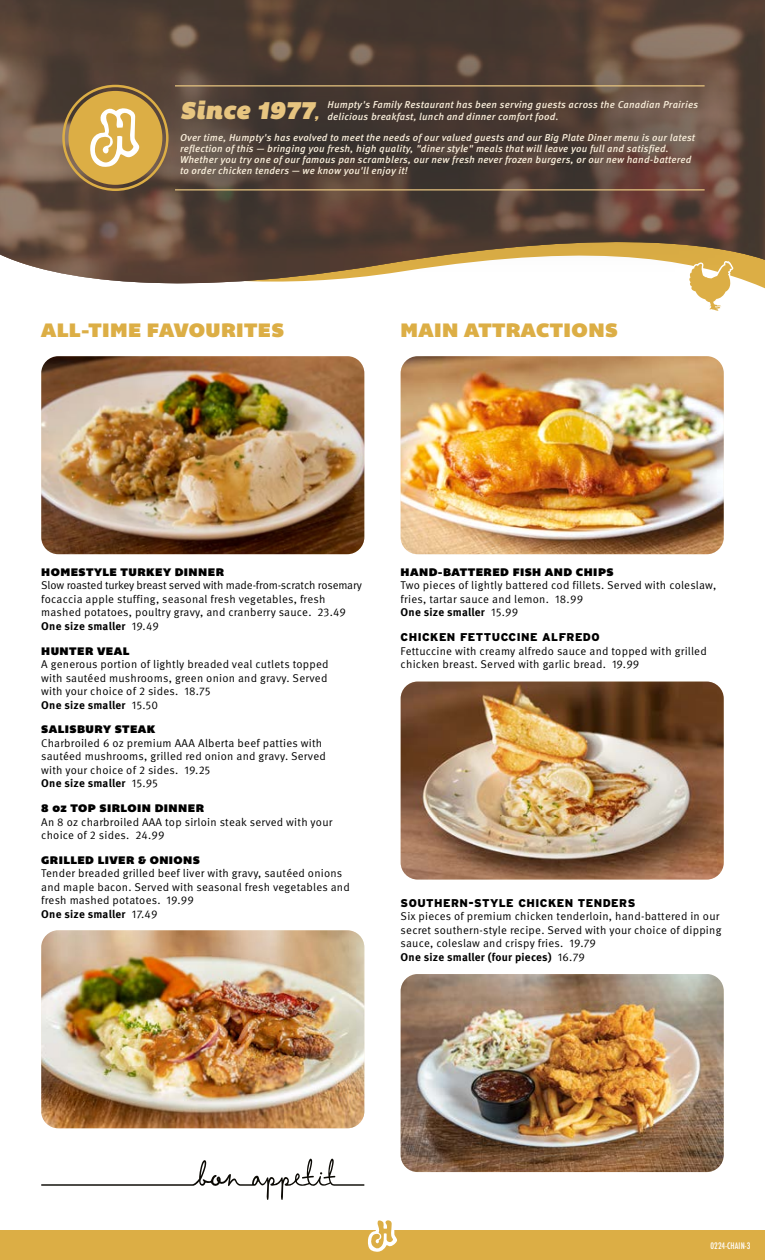
<style>
.page{position:relative;width:765px;height:1260px;background:#fff}
.page>*{position:absolute;margin:0;border:0;box-sizing:border-box;transform-origin:0 0}
.t1{font:italic 24.88px "Bemio";letter-spacing:.02em;color:#e7c580}
.t2{font:20px "Bemio";letter-spacing:.02em;color:#dcae45}
.t3{font:11.25px/13.5px "Meta Pro Norm";letter-spacing:.02em;color:#000}
.t4{font:700 11.25px "Meta Pro";letter-spacing:.015em;color:#000}
.t5{font:11.25px "Bemio";letter-spacing:.04em;color:#000}
.t6{font:900 11.25px "Interstate";letter-spacing:.04em;color:#000}
.t7{font:italic 500 10px/11.2px "Meta Pro";letter-spacing:.02em;color:#f9eeda}
.t8{font:500 condensed 8.75px "Futura";letter-spacing:.02em;color:#fff}
.s1{font-size:13.75px}
.s2{font-family:"Meta Pro Norm";font-weight:400}
</style>
<div class="page">
<svg style="left:0;top:0;width:765px;height:285px"></svg>
<div style="left:0;top:1230px;width:765px;height:30px;background:#dcae45"></div>
<img style="left:401px;top:356px;width:323px;height:198px">
<img style="left:401px;top:682px;width:323px;height:198px">
<img style="left:401px;top:974px;width:323px;height:198px">
<svg style="left:688px;top:275px;width:46px;height:36px"></svg>
<svg style="left:368px;top:1220px;width:29px;height:32px"></svg>
<svg style="left:41px;top:1159px;width:323px;height:41px"></svg>
<img style="left:41px;top:356px;width:323px;height:198px">
<img style="left:41px;top:930px;width:323px;height:198px">
<div style="left:103px;top:6px;width:662px;height:269px;background:#2e2e2e;opacity:.75"></div>
<hr style="left:175px;top:85px;width:530px;height:1px;background:#e7c580">
<hr style="left:175px;top:189px;width:530px;height:1px;background:#e7c580">
<div style="left:68px;top:91px;width:94px;height:94px;background:#dcae45;border-radius:50%"></div>
<svg style="left:90px;top:108px;width:49px;height:59px"></svg>
<div style="left:62px;top:85px;width:107px;height:106px;border:2px solid #dcae45;border-radius:50%"></div>
<h1 class="t1" style="left:180px;top:91px;width:140px">Since 1977<span class="s1">,</span></h1>
<p class="t7" style="left:327px;top:99px;width:372px">Humpty's Family Restaurant has been serving guests across the Canadian Prairies delicious breakfast, lunch and dinner comfort food.</p>
<p class="t7" style="left:180px;top:131px;width:517px">Over time, Humpty's has evolved to meet the needs of our valued guests and our Big Plate Diner menu is our latest reflection of this — bringing you fresh, high quality, "diner style" meals that will leave you full and satisfied.<br>Whether you try one of our famous pan scramblers, our new fresh never frozen burgers, or our new hand-battered to order chicken tenders — we know you'll enjoy it!</p>
<h2 class="t2" style="left:41px;top:314px;width:244px">ALL-TIME FAVOURITES</h2>
<h2 class="t2" style="left:401px;top:314px;width:219px">MAIN ATTRACTIONS</h2>
<p class="t5" style="left:41px;top:563px;width:184px">HOMESTYLE TURKEY DINNER</p>
<p class="t3" style="left:41px;top:578px;width:322px">Slow roasted turkey breast served with made-from-scratch rosemary focaccia apple stuffing, seasonal fresh vegetables, fresh mashed potatoes, poultry gravy, and cranberry sauce. 23.49</p>
<p class="t4" style="left:41px;top:617px;width:119px">One size smaller <span class="s2">19.49</span></p>
<p class="t5" style="left:41px;top:642px;width:90px">HUNTER VEAL</p>
<p class="t3" style="left:41px;top:657px;width:289px;text-align:justify">A generous portion of lightly breaded veal cutlets topped with sautéed mushrooms, green onion and gravy. Served with your choice of 2 sides. 18.75</p>
<p class="t4" style="left:41px;top:696px;width:118px">One size smaller <span class="s2">15.50</span></p>
<p class="t5" style="left:41px;top:721px;width:116px">SALISBURY STEAK</p>
<p class="t3" style="left:41px;top:735px;width:286px">Charbroiled 6 oz premium AAA Alberta beef patties with sautéed mushrooms, grilled red onion and gravy. Served with your choice of 2 sides. 19.25</p>
<p class="t4" style="left:41px;top:775px;width:118px">One size smaller <span class="s2">15.95</span></p>
<p class="t5" style="left:41px;top:799px;width:164px">8 oz TOP SIRLOIN DINNER</p>
<p class="t3" style="left:41px;top:814px;width:293px">An 8 oz charbroiled AAA top sirloin steak served with your choice of 2 sides. 24.99</p>
<p class="t5" style="left:41px;top:851px;width:160px">GRILLED LIVER &amp; ONIONS</p>
<p class="t3" style="left:41px;top:866px;width:310px">Tender breaded grilled beef liver with gravy, sautéed onions and maple bacon. Served with seasonal fresh vegetables and fresh mashed potatoes. 19.99</p>
<p class="t4" style="left:41px;top:905px;width:118px">One size smaller <span class="s2">17.49</span></p>
<p class="t5" style="left:401px;top:563px;width:214px">HAND-BATTERED FISH AND CHIPS</p>
<p class="t3" style="left:401px;top:578px;width:317px">Two pieces of lightly battered cod fillets. Served with coleslaw, fries, tartar sauce and lemon. 18.99</p>
<p class="t4" style="left:401px;top:604px;width:119px">One size smaller <span class="s2">15.99</span></p>
<p class="t6" style="left:401px;top:630px;width:201px">CHICKEN FETTUCCINE ALFREDO</p>
<p class="t3" style="left:401px;top:643px;width:308px">Fettuccine with creamy alfredo sauce and topped with grilled chicken breast. Served with garlic bread. 19.99</p>
<p class="t6" style="left:401px;top:896px;width:236px">SOUTHERN-STYLE CHICKEN TENDERS</p>
<p class="t3" style="left:401px;top:909px;width:322px">Six pieces of premium chicken tenderloin, hand-battered in our secret southern-style recipe. Served with your choice of dipping sauce, coleslaw and crispy fries. 19.79</p>
<p class="t4" style="left:401px;top:948px;width:186px">One size smaller (four pieces) <span class="s2">16.79</span></p>
<p class="t8" style="left:710px;top:1240px;width:41px">0224-CHAIN-3</p>
</div>
